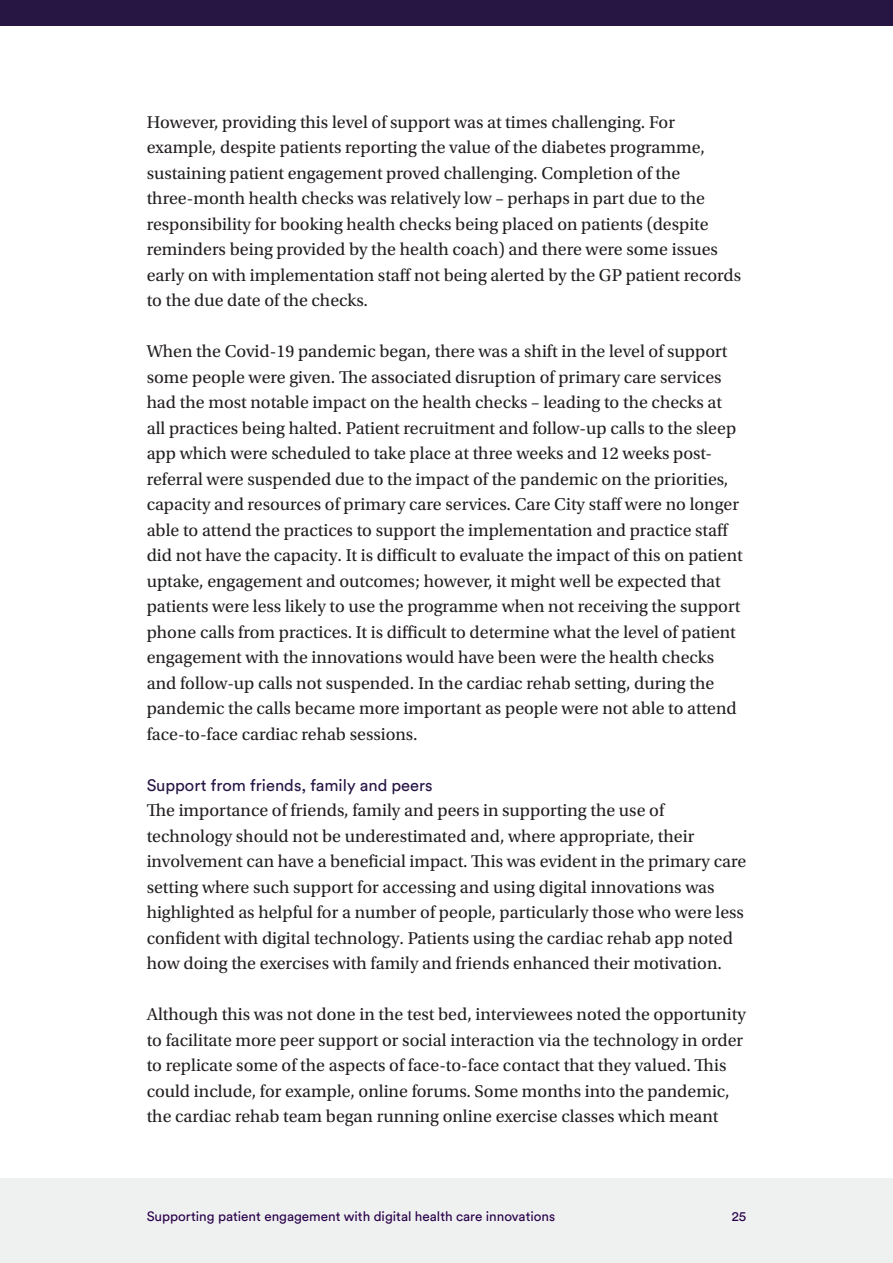
<style>
.page{position:relative;width:893px;height:1263px;background:#fff}
.page>*{position:absolute;margin:0;border:0;box-sizing:border-box;transform-origin:0 0}
.Body_text{font:18px/25.5px "Utopia Std";color:#231f20}
.Heading_4{font:16.5px "Circular Pro";color:#271544}
.t1{font:13.5px "Circular Pro";color:#280048}
</style>
<div class="page">
<div style="left:0;top:0;width:893px;height:26px;background:#271544"></div>
<div style="left:0;top:1179px;width:893px;height:84px;background:#eff0f0"></div>
<p class="Body_text" style="left:147px;top:109px;width:596px">However, providing this level of support was at times challenging. For example, despite patients reporting the value of the diabetes programme, sustaining patient engagement proved challenging. Completion of the three-month health checks was relatively low – perhaps in part due to the responsibility for booking health checks being placed on patients (despite reminders being provided by the health coach) and there were some issues early on with implementation staff not being alerted by the GP patient records to the due date of the checks.</p>
<p class="Body_text" style="left:147px;top:339px;width:597px">When the Covid-19 pandemic began, there was a shift in the level of support some people were given. The associated disruption of primary care services had the most notable impact on the health checks – leading to the checks at all practices being halted. Patient recruitment and follow-up calls to the sleep app which were scheduled to take place at three weeks and 12 weeks post&shy;referral were suspended due to the impact of the pandemic on the priorities, capacity and resources of primary care services. Care City staff were no longer able to attend the practices to support the implementation and practice staff did not have the capacity. It is difficult to evaluate the impact of this on patient uptake, engagement and outcomes; however, it might well be expected that patients were less likely to use the programme when not receiving the support phone calls from practices. It is difficult to determine what the level of patient engagement with the innovations would have been were the health checks and follow-up calls not suspended. In the cardiac rehab setting, during the pandemic the calls became more important as people were not able to attend face-to-face cardiac rehab sessions.</p>
<p class="Heading_4" style="left:147px;top:774px;width:287px">Support from friends, family and peers</p>
<p class="Body_text" style="left:147px;top:798px;width:601px">The importance of friends, family and peers in supporting the use of technology should not be underestimated and, where appropriate, their involvement can have a beneficial impact. This was evident in the primary care setting where such support for accessing and using digital innovations was highlighted as helpful for a number of people, particularly those who were less confident with digital technology. Patients using the cardiac rehab app noted how doing the exercises with family and friends enhanced their motivation.</p>
<p class="Body_text" style="left:147px;top:1002px;width:601px">Although this was not done in the test bed, interviewees noted the opportunity to facilitate more peer support or social interaction via the technology in order to replicate some of the aspects of face-to-face contact that they valued. This could include, for example, online forums. Some months into the pandemic, the cardiac rehab team began running online exercise classes which meant</p>
<p class="t1" style="left:147px;top:1207px;width:410px">Supporting patient engagement with digital health care innovations</p>
<p class="t1" style="left:732px;top:1207px;width:16px">25</p>
</div>
